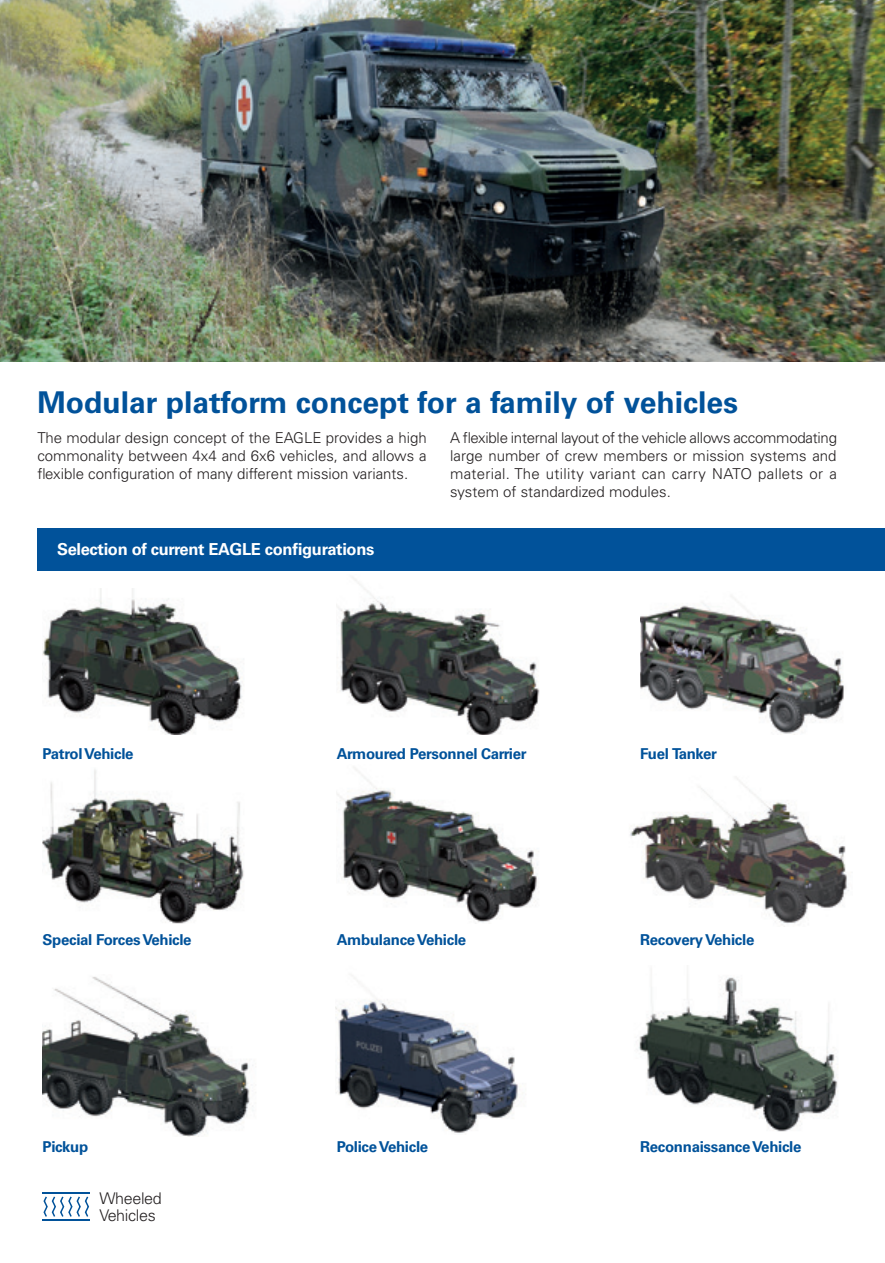
<style>
.page{position:relative;width:885px;height:1263px;background:#fff}
.page>*{position:absolute;margin:0;border:0;box-sizing:border-box;transform-origin:0 0}
.titulo_interior{font:700 30px "Univers LT Std";color:#01529a}
.claim{font:700 16.5px "Univers LT Std";letter-spacing:-.02em;color:#fff}
.xx{font:300 16.05px "Univers LT Std";letter-spacing:-.02em;color:#231f20}
.cuerpo{font:300 15px/18px "Univers LT Std";color:#231f20;text-align:justify}
.claim-2{font:700 15px "Univers LT Std";letter-spacing:-.02em;color:#01529a}
</style>
<div class="page">
<img style="left:337px;top:767px;width:202px;height:155px">
<img style="left:630px;top:778px;width:219px;height:149px">
<img style="left:638px;top:977px;width:200px;height:155px">
<img style="left:0;top:0;width:884px;height:361px">
<img style="left:640px;top:596px;width:204px;height:138px">
<img style="left:337px;top:577px;width:203px;height:157px">
<img style="left:43px;top:588px;width:199px;height:146px">
<img style="left:43px;top:769px;width:201px;height:155px">
<img style="left:43px;top:977px;width:210px;height:159px">
<img style="left:336px;top:999px;width:184px;height:134px">
<svg style="left:43px;top:1196px;width:46px;height:21px"></svg>
<hr style="left:43px;top:1192px;width:47px;height:1px;background:#01529a">
<hr style="left:43px;top:1219px;width:47px;height:2px;background:#01529a">
<div style="left:37px;top:528px;width:847px;height:42px;background:#01529a"></div>
<p class="titulo_interior" style="left:37px;top:385px;width:702px">Modular platform concept for a family of vehicles</p>
<p class="cuerpo" style="left:37px;top:429px;width:391px">The modular design concept of the EAGLE provides a high commonality between 4x4 and 6x6 vehicles, and allows a flexible configuration of many different mission variants.</p>
<p class="cuerpo" style="left:450px;top:429px;width:388px">A flexible internal layout of the vehicle allows accommodating large number of crew members or mission systems and material. The utility variant can carry NATO pallets or a system of standardized modules.</p>
<p class="claim" style="left:57px;top:540px;width:319px">Selection of current EAGLE configurations</p>
<p class="claim-2" style="left:43px;top:744px;width:93px">Patrol Vehicle</p>
<p class="claim-2" style="left:337px;top:744px;width:191px">Armoured Personnel Carrier</p>
<p class="claim-2" style="left:640px;top:744px;width:78px">Fuel Tanker</p>
<p class="claim-2" style="left:43px;top:930px;width:151px">Special Forces Vehicle</p>
<p class="claim-2" style="left:43px;top:1138px;width:47px">Pickup</p>
<p class="xx" style="left:99px;top:1188px;width:64px">Wheeled</p>
<p class="xx" style="left:99px;top:1205px;width:58px">Vehicles</p>
<p class="claim-2" style="left:337px;top:930px;width:131px">Ambulance Vehicle</p>
<p class="claim-2" style="left:337px;top:1138px;width:93px">Police Vehicle</p>
<p class="claim-2" style="left:640px;top:930px;width:116px">Recovery Vehicle</p>
<p class="claim-2" style="left:640px;top:1138px;width:163px">Reconnaissance Vehicle</p>
</div>
